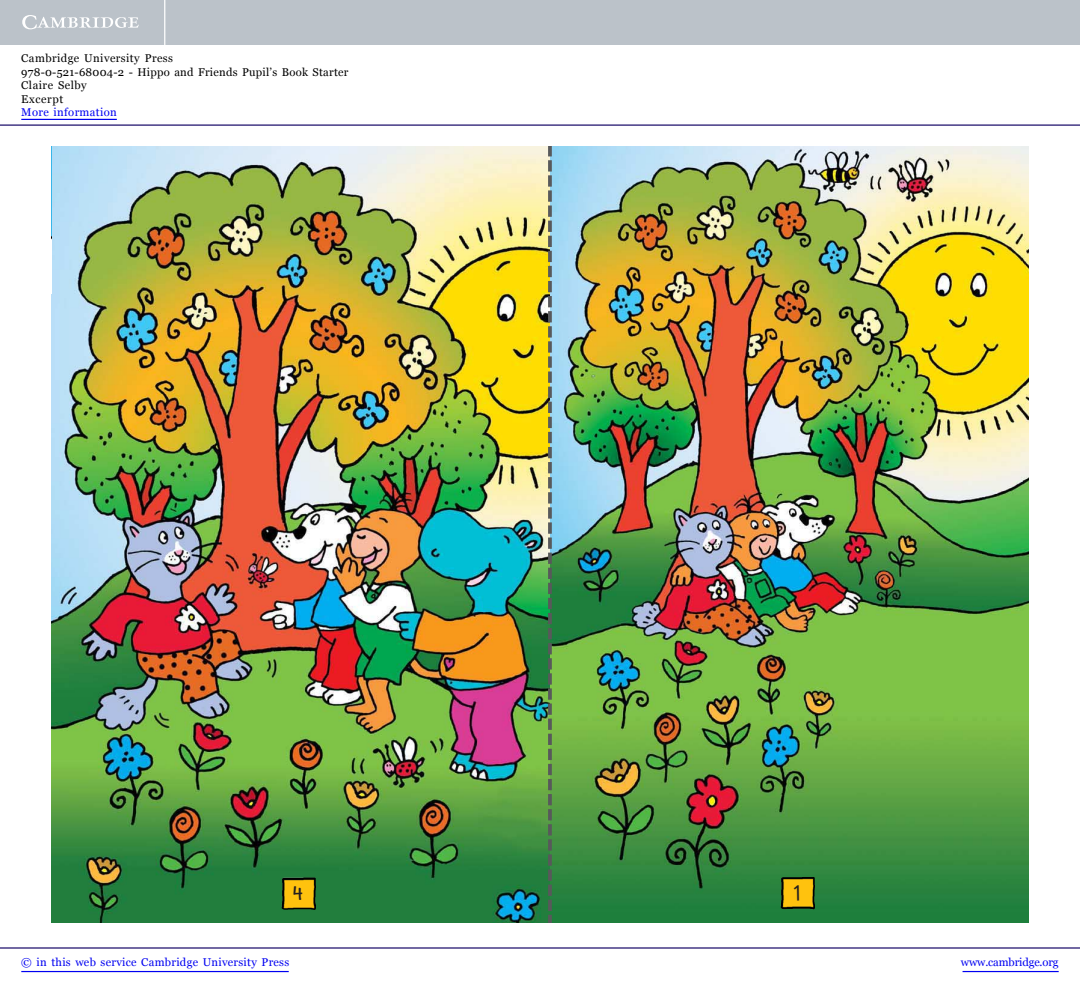
<style>
.page{position:relative;width:1080px;height:990px;background:#fff}
.page>*{position:absolute;margin:0;border:0;box-sizing:border-box;transform-origin:0 0}
.t1{font:700 25px "Kidprint";color:#231f20}
.t2{font:11.25px/13.5px "Georgia";letter-spacing:.04em;color:#000}
.t3{font:11.25px "Georgia";letter-spacing:.025em;color:#0000f1}
.t4{font:11.25px "Georgia";letter-spacing:-.01em;color:#0000f1}
</style>
<div class="page">
<img style="left:51px;top:147px;width:497px;height:776px">
<img style="left:552px;top:147px;width:477px;height:776px">
<svg style="left:548px;top:147px;width:4px;height:776px;background:#657564"></svg>
<img style="left:781px;top:877px;width:34px;height:32px">
<img style="left:282px;top:877px;width:34px;height:33px">
<img style="left:51px;top:147px;width:1px;height:147px">
<hr style="left:0;top:947px;width:1080px;height:2px;background:#150666">
<hr style="left:963px;top:971px;width:96px;height:1px;background:#0000f1">
<hr style="left:0;top:125px;width:1080px;height:1px;background:#150666">
<div style="left:0;top:0;width:1080px;height:45px;background:#bbc2c9"></div>
<svg style="left:22px;top:15px;width:117px;height:14px"></svg>
<hr style="left:164px;top:0;width:1px;height:45px;background:#fff">
<hr style="left:21px;top:971px;width:268px;height:1px;background:#0000f1">
<hr style="left:21px;top:119px;width:96px;height:1px;background:#0000f1">
<svg style="left:794px;top:885px;width:6px;height:15px"></svg>
<p class="t2" style="left:21px;top:52px;width:329px">Cambridge University Press<br>978-0-521-68004-2 - Hippo and Friends Pupil’s Book Starter<br>Claire Selby<br>Excerpt</p>
<p class="t3" style="left:21px;top:106px;width:97px">More information</p>
<h1 class="t1" style="left:293px;top:884px;width:11px">4</h1>
<p class="t3" style="left:21px;top:956px;width:269px">© in this web service Cambridge University Press</p>
<p class="t4" style="left:961px;top:956px;width:99px">www.cambridge.org</p>
</div>
